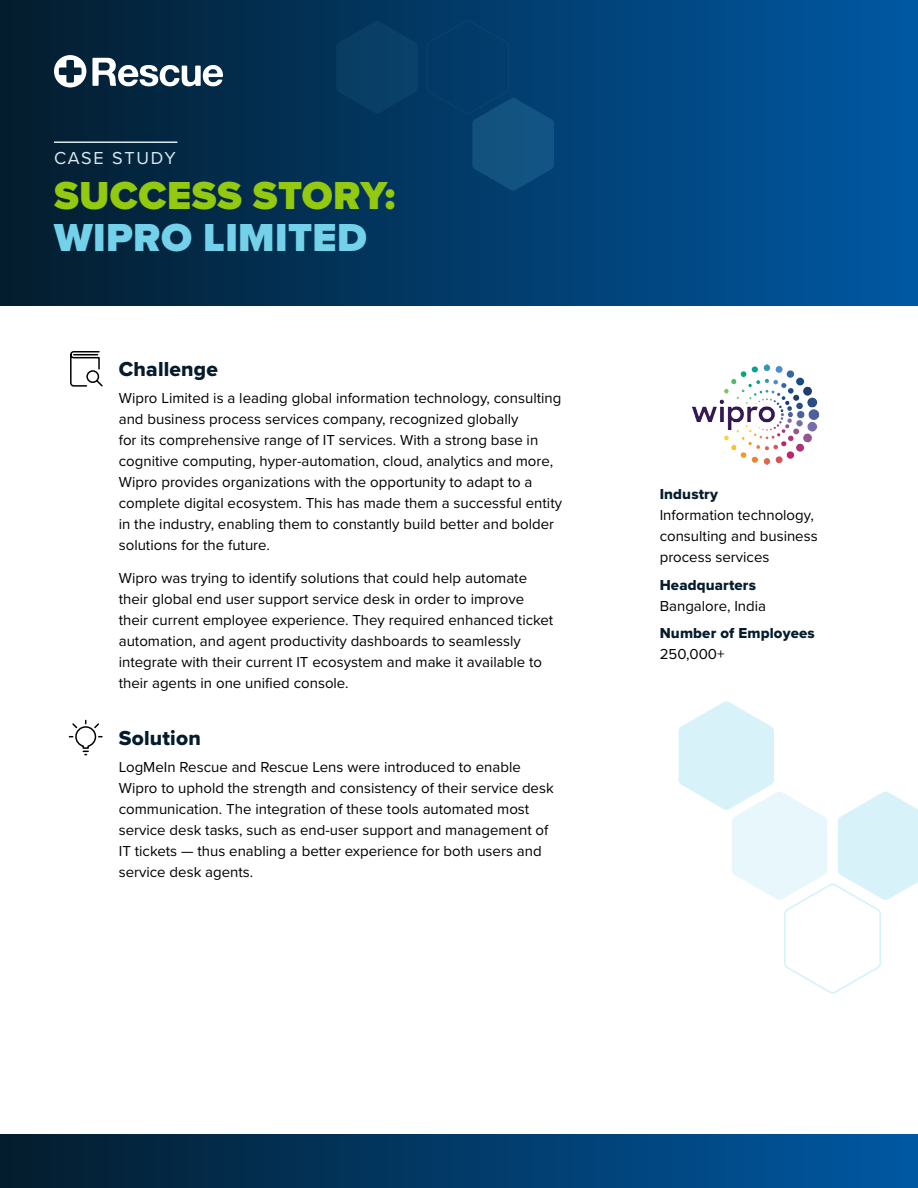
<style>
.page{position:relative;width:918px;height:1188px;background:#fff}
.page>*{position:absolute;margin:0;border:0;box-sizing:border-box;transform-origin:0 0}
._02_Document_Title{font:900 40.5px/42px "Proxima Nova";letter-spacing:.01em;color:#93c90e}
.H1{font:21px "Proxima Nova Extrabld";letter-spacing:.01em;color:#041c2c}
._01_Document_Type{font:18px "Proxima Nova";letter-spacing:.095em;color:#daeaec}
.Body{font:15px/21px "Proxima Nova";color:#000}
.H1-2{font:15px/21px "Proxima Nova";color:#000}
.H1-3{font:15px/21px "Proxima Nova Extrabld";letter-spacing:.01em;color:#041c2c}
.s1{color:#74d1ea}
.s2{font-family:"Proxima Nova Extrabld";color:#041c2c}
.s3{font-family:"Proxima Nova";color:#000}
</style>
<div class="page">
<div style="left:0;top:0;width:918px;height:305px;background:linear-gradient(to right,#041c2d,#0058a3)"></div>
<hr style="left:55px;top:141px;width:122px;height:2px;background:#daeaec">
<svg style="left:54px;top:55px;width:32px;height:32px"></svg>
<svg style="left:92px;top:58px;width:131px;height:28px"></svg>
<svg style="left:426px;top:19px;width:128px;height:172px;background:#064170"></svg>
<svg style="left:336px;top:21px;width:82px;height:93px;background:#073c64"></svg>
<div style="left:0;top:1134px;width:918px;height:54px;background:linear-gradient(to right,#041c2d,#0058a3)"></div>
<svg style="left:68px;top:719px;width:35px;height:37px"></svg>
<svg style="left:679px;top:701px;width:239px;height:293px"></svg>
<svg style="left:70px;top:351px;width:33px;height:36px"></svg>
<img style="left:692px;top:364px;width:128px;height:100px">
<p class="_01_Document_Type" style="left:54px;top:144px;width:123px">CASE STUDY</p>
<p class="_02_Document_Title" style="left:54px;top:174px;width:343px">SUCCESS STORY:<br><span class="s1">WIPRO LIMITED</span></p>
<p class="H1" style="left:119px;top:353px;width:101px">Challenge</p>
<p class="Body" style="left:119px;top:387px;width:445px">Wipro Limited is a leading global information technology, consulting and business process services company, recognized globally<br>for its comprehensive range of IT services. With a strong base in cognitive computing, hyper-automation, cloud, analytics and more, Wipro provides organizations with the opportunity to adapt to a complete digital ecosystem. This has made them a successful entity in the industry, enabling them to constantly build better and bolder solutions for the future.</p>
<p class="Body" style="left:119px;top:567px;width:436px">Wipro was trying to identify solutions that could help automate their global end user support service desk in order to improve their current employee experience. They required enhanced ticket automation, and agent productivity dashboards to seamlessly integrate with their current IT ecosystem and make it available to their agents in one unified console.</p>
<p class="H1" style="left:119px;top:722px;width:84px">Solution</p>
<p class="Body" style="left:119px;top:756px;width:436px">LogMeIn Rescue and Rescue Lens were introduced to enable Wipro to uphold the strength and consistency of their service desk communication. The integration of these tools automated most service desk tasks, such as end-user support and management of IT tickets — thus enabling a better experience for both users and service desk agents.</p>
<p class="H1-2" style="left:660px;top:483px;width:159px"><span class="s2">Industry<br></span>Information technology, consulting and business process services</p>
<p class="H1-2" style="left:660px;top:574px;width:108px"><span class="s2">Headquarters<br></span>Bangalore, India</p>
<p class="H1-3" style="left:660px;top:623px;width:157px">Number of Employees<br><span class="s3">250,000+</span></p>
</div>
